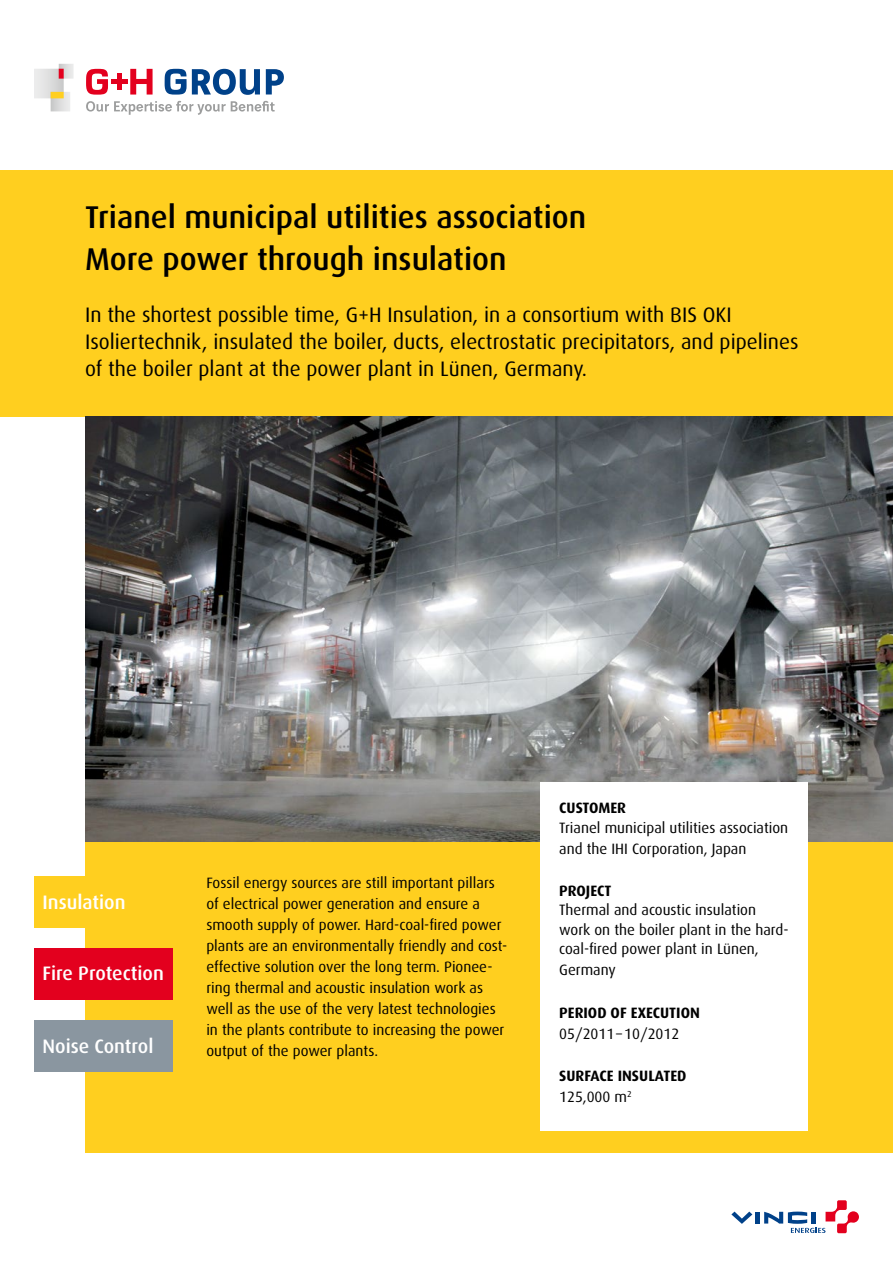
<style>
.page{position:relative;width:893px;height:1263px;background:#fff}
.page>*{position:absolute;margin:0;border:0;box-sizing:border-box;transform-origin:0 0}
.t1{font:500 31.5px/42px "Dax";color:#000}
.t2{font:21px/27px "Dax";color:#000}
.t3{font:500 19.5px "Dax";color:#fff}
.t4{font:15px/21px "Dax";color:#000}
.t5{font:700 15px/21px "Dax";color:#000}
.s1{font-weight:400}
</style>
<div class="page">
<div style="left:85px;top:412px;width:808px;height:740px;background:#ffcf1f"></div>
<div style="left:0;top:170px;width:893px;height:247px;background:#ffcf1f"></div>
<hr style="left:755px;top:1212px;width:4px;height:11px;background:#004189">
<svg style="left:731px;top:1211px;width:21px;height:13px"></svg>
<svg style="left:764px;top:1200px;width:95px;height:33px"></svg>
<img style="left:85px;top:417px;width:808px;height:425px">
<div style="left:540px;top:782px;width:268px;height:349px;background:#fff"></div>
<div style="left:34px;top:876px;width:138px;height:51px;background:#ffcf1f"></div>
<div style="left:34px;top:948px;width:138px;height:51px;background:#e3001e"></div>
<div style="left:34px;top:1020px;width:138px;height:51px;background:#8a96a0"></div>
<svg style="left:86px;top:101px;width:189px;height:14px"></svg>
<svg style="left:130px;top:69px;width:23px;height:26px"></svg>
<div style="left:117px;top:74px;width:5px;height:16px;background:#e3001e"></div>
<div style="left:111px;top:79px;width:16px;height:5px;background:#e3001e"></div>
<svg style="left:86px;top:69px;width:22px;height:26px"></svg>
<svg style="left:165px;top:69px;width:95px;height:26px"></svg>
<svg style="left:266px;top:69px;width:18px;height:25px"></svg>
<svg style="left:34px;top:64px;width:40px;height:47px"></svg>
<div style="left:51px;top:92px;width:13px;height:6px;background:#ffcf1f"></div>
<h1 class="t1" style="left:85px;top:197px;width:503px">Trianel municipal utilities association<br>More power through insulation</h1>
<h2 class="t2" style="left:85px;top:302px;width:715px">In the shortest possible time, G+H Insulation, in a consortium with BIS OKI<br>Isoliertechnik, insulated the boiler, ducts, electrostatic precipitators, and pipelines of the boiler plant at the power plant in Lünen, Germany.</h2>
<h3 class="t3" style="left:43px;top:891px;width:85px">Insulation</h3>
<h3 class="t3" style="left:43px;top:963px;width:123px">Fire Protection</h3>
<h3 class="t3" style="left:43px;top:1035px;width:113px">Noise Control</h3>
<p class="t4" style="left:206px;top:872px;width:302px">Fossil energy sources are still important pillars of electrical power generation and ensure a smooth supply of power. Hard-coal-fired power plants are an environmentally friendly and cost&shy;effective solution over the long term. Pionee&shy;ring thermal and acoustic insulation work as well as the use of the very latest technologies in the plants contribute to increasing the power output of the power plants.</p>
<p class="t5" style="left:559px;top:797px;width:68px">CUSTOMER</p>
<p class="t4" style="left:559px;top:817px;width:231px">Trianel municipal utilities association and the IHI Corporation, Japan</p>
<p class="t5" style="left:559px;top:880px;width:54px">PROJECT</p>
<p class="t4" style="left:559px;top:900px;width:231px;line-height:19.5px">Thermal and acoustic insulation work on the boiler plant in the hard&shy;coal-fired power plant in Lünen,</p>
<p class="t4" style="left:559px;top:960px;width:58px">Germany</p>
<p class="t5" style="left:559px;top:1002px;width:142px">PERIOD OF EXECUTION</p>
<p class="t4" style="left:559px;top:1023px;width:122px">05/2011–10/2012</p>
<p class="t5" style="left:559px;top:1065px;width:129px">SURFACE INSULATED<br><span class="s1">125,000 m</span><sup>2</sup></p>
</div>
